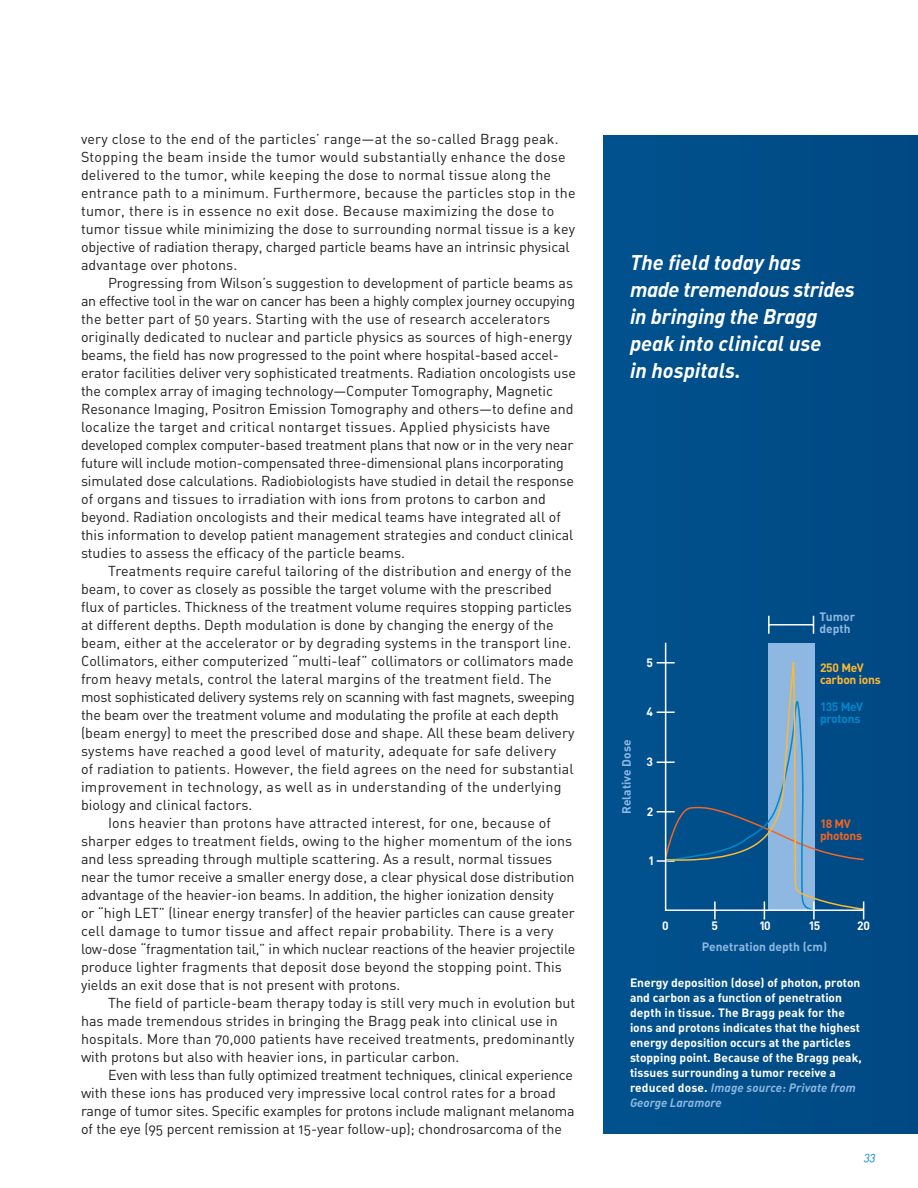
<style>
.page{position:relative;width:918px;height:1188px;background:#fff}
.page>*{position:absolute;margin:0;border:0;box-sizing:border-box;transform-origin:0 0}
.t1{font:21px/27px "DIN Bold Italic Alt";color:#fff}
.t2{font:14.25px/18px "DIN Regular Alternate";color:#231f20}
.t3{font:12px/15px "DIN Bold Alternate";color:#fff}
.t4{font:12px/12px "DIN Bold Alternate";color:#8eb8e2}
.t5{font:12px/12px "DIN Bold Alternate";letter-spacing:-.02em;color:#fdb934}
.t6{font:700 12px "DIN";color:#fff}
.t7{font:12px/12px "DIN Bold Alternate";letter-spacing:-.02em;color:#0088cb}
.t8{font:12px/12px "DIN Bold Alternate";letter-spacing:-.02em;color:#f26522}
.t9{font:12px "DIN Regular Italic Alt";color:#0088cb}
.s1{font-family:"DIN";font-weight:700}
.s2{font-family:"DIN Bold Italic Alt";color:#8eb8e2}
</style>
<div class="page">
<div style="left:0;top:135px;width:918px;height:999px;background:#004d88"></div>
<div style="left:0;top:27px;width:603px;height:1134px;background:#fff"></div>
<hr style="left:769px;top:624px;width:45px;height:1px;background:#fff">
<svg style="left:813px;top:616px;width:1px;height:18px"></svg>
<svg style="left:768px;top:616px;width:2px;height:18px"></svg>
<svg style="left:657px;top:662px;width:7px;height:2px"></svg>
<svg style="left:664px;top:642px;width:151px;height:42px"></svg>
<svg style="left:657px;top:684px;width:208px;height:236px"></svg>
<p class="t2" style="left:81px;top:129px;width:496px">very close to the end of the particles’ range—at the so-called Bragg peak.<br>Stopping the beam inside the tumor would substantially enhance the dose delivered to the tumor, while keeping the dose to normal tissue along the entrance path to a minimum. Furthermore, because the particles stop in the tumor, there is in essence no exit dose. Because maximizing the dose to tumor tissue while minimizing the dose to surrounding normal tissue is a key objective of radiation therapy, charged particle beams have an intrinsic physical advantage over photons.</p>
<p class="t2" style="left:81px;top:273px;width:497px;text-indent:27px">Progressing from Wilson’s suggestion to development of particle beams as an effective tool in the war on cancer has been a highly complex journey occupying the better part of 50 years. Starting with the use of research accelerators originally dedicated to nuclear and particle physics as sources of high-energy beams, the feld has now progressed to the point where hospital-based accel&shy;erator facilities deliver very sophisticated treatments. Radiation oncologists use the complex array of imaging technology—Computer Tomography, Magnetic Resonance Imaging, Positron Emission Tomography and others—to defne and localize the target and critical nontarget tissues. Applied physicists have developed complex computer-based treatment plans that now or in the very near future will include motion-compensated three-dimensional plans incorporating simulated dose calculations. Radiobiologists have studied in detail the response of organs and tissues to irradiation with ions from protons to carbon and beyond. Radiation oncologists and their medical teams have integrated all of this information to develop patient management strategies and conduct clinical studies to assess the effcacy of the particle beams.</p>
<p class="t2" style="left:81px;top:561px;width:495px;text-indent:27px">Treatments require careful tailoring of the distribution and energy of the beam, to cover as closely as possible the target volume with the prescribed fux of particles. Thickness of the treatment volume requires stopping particles at different depths. Depth modulation is done by changing the energy of the beam, either at the accelerator or by degrading systems in the transport line.<br>Collimators, either computerized “multi-leaf” collimators or collimators made from heavy metals, control the lateral margins of the treatment feld. The most sophisticated delivery systems rely on scanning with fast magnets, sweeping the beam over the treatment volume and modulating the profle at each depth</p>
<p class="t2" style="left:81px;top:723px;width:495px">(beam energy) to meet the prescribed dose and shape. All these beam delivery systems have reached a good level of maturity, adequate for safe delivery<br>of radiation to patients. However, the feld agrees on the need for substantial improvement in technology, as well as in understanding of the underlying biology and clinical factors.</p>
<p class="t2" style="left:81px;top:813px;width:496px;text-indent:27px">Ions heavier than protons have attracted interest, for one, because of sharper edges to treatment felds, owing to the higher momentum of the ions and less spreading through multiple scattering. As a result, normal tissues near the tumor receive a smaller energy dose, a clear physical dose distribution advantage of the heavier-ion beams. In addition, the higher ionization density<br>or “high LET” (linear energy transfer) of the heavier particles can cause greater cell damage to tumor tissue and affect repair probability. There is a very low-dose “fragmentation tail,” in which nuclear reactions of the heavier projectile produce lighter fragments that deposit dose beyond the stopping point. This yields an exit dose that is not present with protons.</p>
<p class="t2" style="left:81px;top:993px;width:496px;text-indent:27px">The feld of particle-beam therapy today is still very much in evolution but has made tremendous strides in bringing the Bragg peak into clinical use in hospitals. More than 70,000 patients have received treatments, predominantly with protons but also with heavier ions, in particular carbon.</p>
<p class="t2" style="left:81px;top:1065px;width:495px;text-indent:27px">Even with less than fully optimized treatment techniques, clinical experience with these ions has produced very impressive local control rates for a broad range of tumor sites. Specifc examples for protons include malignant melanoma of the eye (95 percent remission at 15-year follow-up); chondrosarcoma of the</p>
<p class="t1" style="left:630px;top:248px;width:226px">The feld today has made tremendous strides in bringing the Bragg peak into clinical use<br>in hospitals.</p>
<p class="t6" style="left:647px;top:655px;width:8px">5</p>
<p class="t4" style="left:620px;top:814px;width:76px;rotate:-90deg">Relative Dose</p>
<p class="t6" style="left:647px;top:704px;width:8px">4</p>
<p class="t6" style="left:647px;top:754px;width:8px">3</p>
<p class="t6" style="left:647px;top:803px;width:8px">2</p>
<p class="t6" style="left:648px;top:853px;width:8px">1</p>
<p class="t6" style="left:662px;top:918px;width:8px">0</p>
<p class="t4" style="left:820px;top:610px;width:37px">Tumor depth</p>
<p class="t5" style="left:820px;top:661px;width:62px"><span class="s1">250</span> MeV carbon ions</p>
<p class="t7" style="left:820px;top:700px;width:44px"><span class="s1">135</span> MeV protons</p>
<p class="t8" style="left:820px;top:817px;width:44px"><span class="s1">18</span> MV photons</p>
<p class="t6" style="left:712px;top:918px;width:8px">5</p>
<p class="t6" style="left:759px;top:918px;width:13px">10</p>
<p class="t6" style="left:809px;top:918px;width:13px">15</p>
<p class="t6" style="left:857px;top:918px;width:15px">20</p>
<p class="t4" style="left:702px;top:941px;width:127px">Penetration depth (cm)</p>
<p class="t3" style="left:630px;top:975px;width:233px">Energy deposition (dose) of photon, proton and carbon as a function of penetration depth in tissue. The bragg peak for the ions and protons indicates that the highest energy deposition occurs at the particles stopping point. because of the bragg peak, tissues surrounding a tumor receive a reduced dose. <span class="s2">Image source: Private from George Laramore</span></p>
<p class="t9" style="left:864px;top:1149px;width:13px">33</p>
</div>
